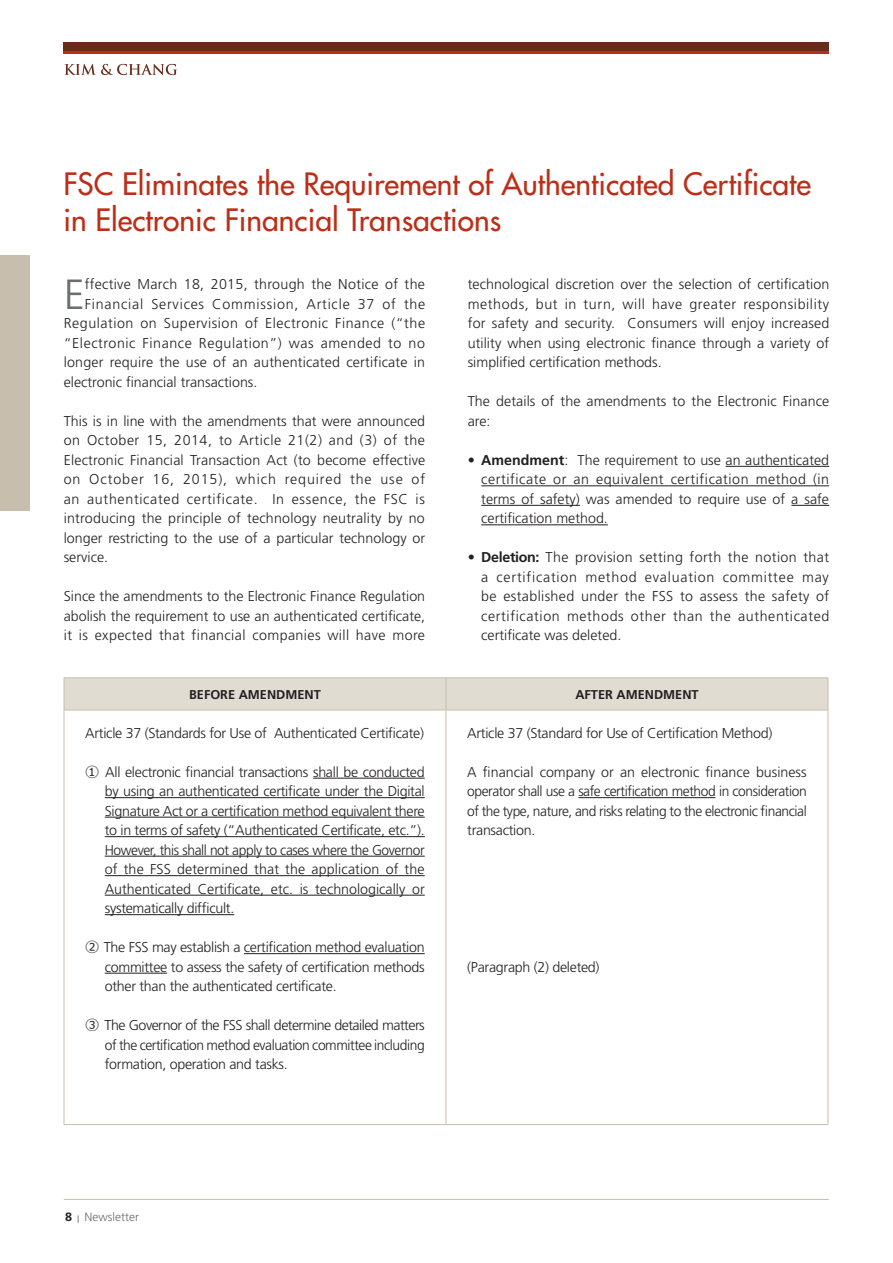
<style>
.page{position:relative;width:893px;height:1263px;background:#fff}
.page>*{position:absolute;margin:0;border:0;box-sizing:border-box;transform-origin:0 0}
.t1{font:300 42.15px "Frutiger";color:#6c6d70}
.t2{font:500 30px/36px "Futura Std";color:#bc2e18}
.t3{font:300 14.25px/19.5px "Frutiger";color:#231f20;text-align:justify}
.t4{font:300 14.25px "Frutiger";letter-spacing:-.02em;color:#231f20}
.t5{font:300 14.25px "Frutiger";letter-spacing:.035em;color:#231f20}
.t6{font:300 14.25px "Frutiger";letter-spacing:.04em;color:#231f20}
.t7{font:300 14.25px "Frutiger";letter-spacing:.02em;color:#231f20}
.t8{font:300 14.25px "Frutiger";letter-spacing:.055em;color:#231f20}
.t9{font:700 12.75px "Frutiger LT Std";color:#231f20}
.t10{font:300 12px "Frutiger";color:#6c6d70}
.s1{font-weight:700}
.s2{font-family:"Meiryo";font-weight:400}
.s3{font-weight:700;color:#231f20}
.s4{font-size:7.5px;color:#231f20}
</style>
<div class="page">
<hr style="left:64px;top:1199px;width:765px;height:1px;background:#c7bead">
<div style="left:64px;top:43px;width:765px;height:10px;background:#692c1a"></div>
<svg style="left:64px;top:64px;width:113px;height:11px"></svg>
<hr style="left:64px;top:51px;width:765px;height:3px;background:#bc2e18">
<div style="left:0;top:255px;width:30px;height:255px;background:#c7bead"></div>
<hr style="left:726px;top:466px;width:103px;height:1px;background:#231f20">
<hr style="left:481px;top:485px;width:348px;height:1px;background:#231f20">
<hr style="left:481px;top:505px;width:99px;height:1px;background:#231f20">
<hr style="left:791px;top:505px;width:38px;height:1px;background:#231f20">
<hr style="left:481px;top:524px;width:127px;height:1px;background:#231f20">
<div style="left:65px;top:678px;width:763px;height:32px;background:#e1dcd2"></div>
<hr style="left:64px;top:710px;width:1px;height:414px;background:#c7bead">
<hr style="left:64px;top:1124px;width:382px;height:1px;background:#c7bead">
<hr style="left:446px;top:710px;width:1px;height:414px;background:#c7bead">
<hr style="left:828px;top:710px;width:1px;height:414px;background:#c7bead">
<hr style="left:446px;top:1124px;width:382px;height:1px;background:#c7bead">
<hr style="left:64px;top:677px;width:382px;height:1px;background:#c7bead">
<hr style="left:64px;top:678px;width:1px;height:32px;background:#c7bead">
<hr style="left:64px;top:710px;width:382px;height:1px;background:#c7bead">
<hr style="left:446px;top:677px;width:382px;height:1px;background:#c7bead">
<hr style="left:446px;top:678px;width:1px;height:32px;background:#c7bead">
<hr style="left:828px;top:678px;width:1px;height:32px;background:#c7bead">
<hr style="left:446px;top:710px;width:382px;height:1px;background:#c7bead">
<hr style="left:313px;top:778px;width:112px;height:1px;background:#231f20">
<hr style="left:105px;top:797px;width:320px;height:1px;background:#231f20">
<hr style="left:105px;top:817px;width:320px;height:1px;background:#231f20">
<hr style="left:105px;top:836px;width:320px;height:1px;background:#231f20">
<hr style="left:105px;top:856px;width:320px;height:1px;background:#231f20">
<hr style="left:105px;top:875px;width:320px;height:1px;background:#231f20">
<hr style="left:105px;top:895px;width:320px;height:1px;background:#231f20">
<hr style="left:105px;top:914px;width:129px;height:1px;background:#231f20">
<hr style="left:244px;top:953px;width:181px;height:1px;background:#231f20">
<hr style="left:105px;top:973px;width:62px;height:1px;background:#231f20">
<hr style="left:578px;top:797px;width:137px;height:1px;background:#231f20">
<h2 class="t2" style="left:63px;top:166px;width:749px">FSC Eliminates the Requirement of Authenticated Certificate in Electronic Financial Transactions</h2>
<h1 class="t1" style="left:64px;top:270px;width:23px">E</h1>
<p class="t7" style="left:85px;top:276px;width:342px">ffective March 18, 2015, through the Notice of the</p>
<p class="t8" style="left:85px;top:296px;width:342px">Financial Services Commission, Article 37 of the</p>
<p class="t5" style="left:64px;top:315px;width:363px">Regulation on Supervision of Electronic Finance (“the</p>
<p class="t6" style="left:64px;top:335px;width:363px">“Electronic Finance Regulation”) was amended to no</p>
<p class="t3" style="left:64px;top:353px;width:363px">longer require the use of an authenticated certificate in</p>
<p class="t3" style="left:64px;top:372px;width:195px">electronic financial transactions.</p>
<p class="t3" style="left:64px;top:411px;width:363px">This is in line with the amendments that were announced on October 15, 2014, to Article 21(2) and (3) of the Electronic Financial Transaction Act (to become effective on October 16, 2015), which required the use of an authenticated certificate. In essence, the FSC is introducing the principle of technology neutrality by no longer restricting to the use of a particular technology or service.</p>
<p class="t3" style="left:64px;top:587px;width:363px">Since the amendments to the Electronic Finance Regulation abolish the requirement to use an authenticated certificate, it is expected that financial companies will have more</p>
<p class="t3" style="left:468px;top:275px;width:363px">technological discretion over the selection of certification methods, but in turn, will have greater responsibility for safety and security. Consumers will enjoy increased utility when using electronic finance through a variety of simplified certification methods.</p>
<p class="t3" style="left:468px;top:392px;width:363px">The details of the amendments to the Electronic Finance are:</p>
<p class="t3" style="left:481px;top:450px;width:349px;text-indent:-13px">• <span class="s1">Amendment</span>: The requirement to use an authenticated certificate or an equivalent certification method (in terms of safety) was amended to require use of a safe certification method.</p>
<p class="t3" style="left:481px;top:548px;width:350px;text-indent:-13px">• <span class="s1">Deletion:</span> The provision setting forth the notion that a certification method evaluation committee may be established under the FSS to assess the safety of certification methods other than the authenticated certificate was deleted.</p>
<p class="t9" style="left:189px;top:687px;width:133px">BEFORE AMENDMENT</p>
<p class="t9" style="left:575px;top:687px;width:125px">AFTER AMENDMENT</p>
<p class="t4" style="left:85px;top:725px;width:340px">Article 37 (Standards for Use of Authenticated Certificate)</p>
<p class="t3" style="left:105px;top:762px;width:321px;text-indent:-19px"><span class="s2">➀</span> All electronic financial transactions shall be conducted by using an authenticated certificate under the Digital Signature Act or a certification method equivalent there to in terms of safety (“Authenticated Certificate, etc.”).<br>However, this shall not apply to cases where the Governor of the FSS determined that the application of the Authenticated Certificate, etc. is technologically or systematically difficult.</p>
<p class="t3" style="left:105px;top:938px;width:321px;text-indent:-19px"><span class="s2">➁</span> The FSS may establish a certification method evaluation committee to assess the safety of certification methods other than the authenticated certificate.</p>
<p class="t3" style="left:105px;top:1016px;width:321px;text-indent:-19px"><span class="s2">➂</span> The Governor of the FSS shall determine detailed matters of the certification method evaluation committee including formation, operation and tasks.</p>
<p class="t4" style="left:467px;top:725px;width:307px">Article 37 (Standard for Use of Certification Method)</p>
<p class="t3" style="left:467px;top:762px;width:341px">A financial company or an electronic finance business operator shall use a safe certification method in consideration of the type, nature, and risks relating to the electronic financial transaction.</p>
<p class="t4" style="left:467px;top:959px;width:134px">(Paragraph (2) deleted)</p>
<p class="t10" style="left:65px;top:1210px;width:75px"><span class="s3">8</span> <span class="s4">|</span> Newsletter</p>
</div>
